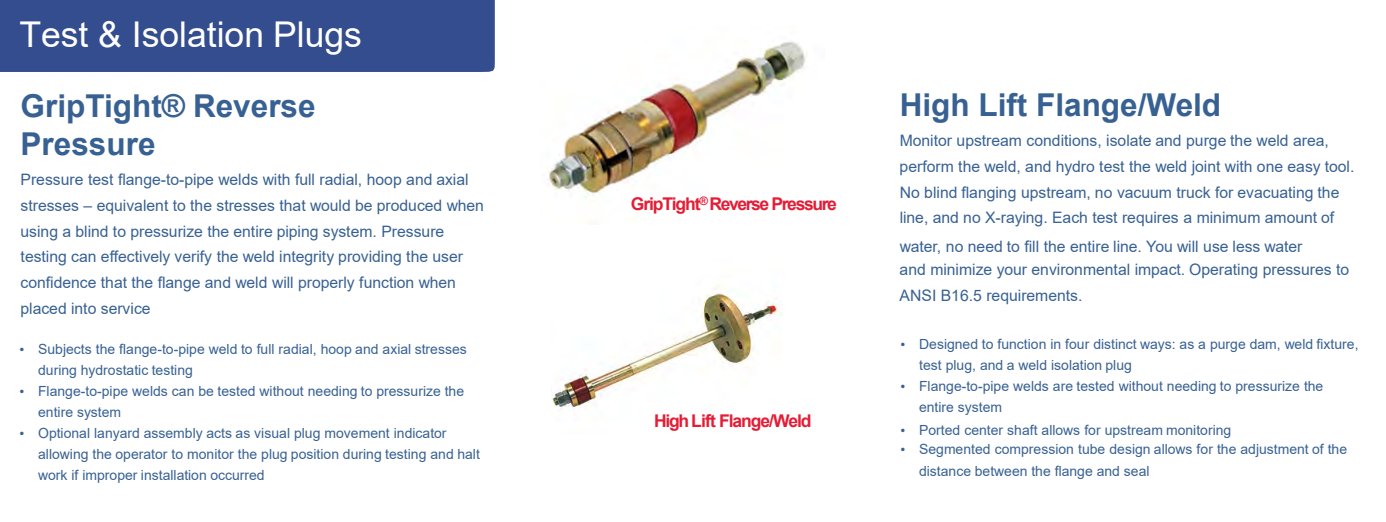
<style>
.page{position:relative;width:1386px;height:522px;background:#fff}
.page>*{position:absolute;margin:0;border:0;box-sizing:border-box;transform-origin:0 0}
.t1{font:35.52px "Arial";color:#fff}
.t2{font:700 31.5px/37.8px "Arial";color:#386193}
.t3{font:700 17.5px "Arial";letter-spacing:-.075em;color:#e41d36}
.t4{font:15.75px/25.7px "Arial";color:#386193}
.t5{font:14px/21px "Arial";color:#386193}
.s1{font-family:"Times New Roman"}
</style>
<div class="page">
<div style="left:0;top:0;width:495px;height:72px;background:#344d8e"></div>
<img style="left:547px;top:41px;width:260px;height:157px">
<img style="left:551px;top:288px;width:231px;height:122px">
<h1 class="t1" style="left:19px;top:21px;width:344px">Test &amp; Isolation Plugs</h1>
<h2 class="t2" style="left:21px;top:90px;width:296px">GripTight® Reverse<br>Pressure</h2>
<p class="t4" style="left:21px;top:168px;width:465px">Pressure test flange-to-pipe welds with full radial, hoop and axial stresses – equivalent to the stresses that would be produced when using a blind to pressurize the entire piping system. Pressure testing can effectively verify the weld integrity providing the user confidence that the flange and weld will properly function when placed into service</p>
<p class="t5" style="left:38px;top:339px;width:430px;text-indent:-19px"><span class="s1">•</span> Subjects the flange-to-pipe weld to full radial, hoop and axial stresses during hydrostatic testing</p>
<p class="t5" style="left:38px;top:381px;width:427px;text-indent:-19px"><span class="s1">•</span> Flange-to-pipe welds can be tested without needing to pressurize the entire system</p>
<p class="t5" style="left:38px;top:423px;width:443px;text-indent:-19px"><span class="s1">•</span> Optional lanyard assembly acts as visual plug movement indicator allowing the operator to monitor the plug position during testing and halt work if improper installation occurred</p>
<p class="t3" style="left:630px;top:198px;width:208px">GripTight<sup>®</sup> Reverse Pressure</p>
<p class="t3" style="left:654px;top:414px;width:159px">High Lift Flange/Weld</p>
<h2 class="t2" style="left:899px;top:89px;width:323px">High Lift Flange/Weld</h2>
<p class="t4" style="left:899px;top:129px;width:456px">Monitor upstream conditions, isolate and purge the weld area, perform the weld, and hydro test the weld joint with one easy tool.<br>No blind flanging upstream, no vacuum truck for evacuating the line, and no X-raying. Each test requires a minimum amount of</p>
<p class="t4" style="left:899px;top:236px;width:451px;line-height:22.8px">water, no need to fill the entire line. You will use less water<br>and minimize your environmental impact. Operating pressures to</p>
<p class="t4" style="left:899px;top:284px;width:184px">ANSI B16.5 requirements.</p>
<p class="t5" style="left:919px;top:335px;width:441px;text-indent:-19px"><span class="s1">•</span> Designed to function in four distinct ways: as a purge dam, weld fixture, test plug, and a weld isolation plug</p>
<p class="t5" style="left:919px;top:377px;width:406px;text-indent:-19px"><span class="s1">•</span> Flange-to-pipe welds are tested without needing to pressurize the entire system</p>
<p class="t5" style="left:900px;top:421px;width:332px"><span class="s1">•</span> Ported center shaft allows for upstream monitoring</p>
<p class="t5" style="left:919px;top:440px;width:429px;text-indent:-19px"><span class="s1">•</span> Segmented compression tube design allows for the adjustment of the distance between the flange and seal</p>
</div>
